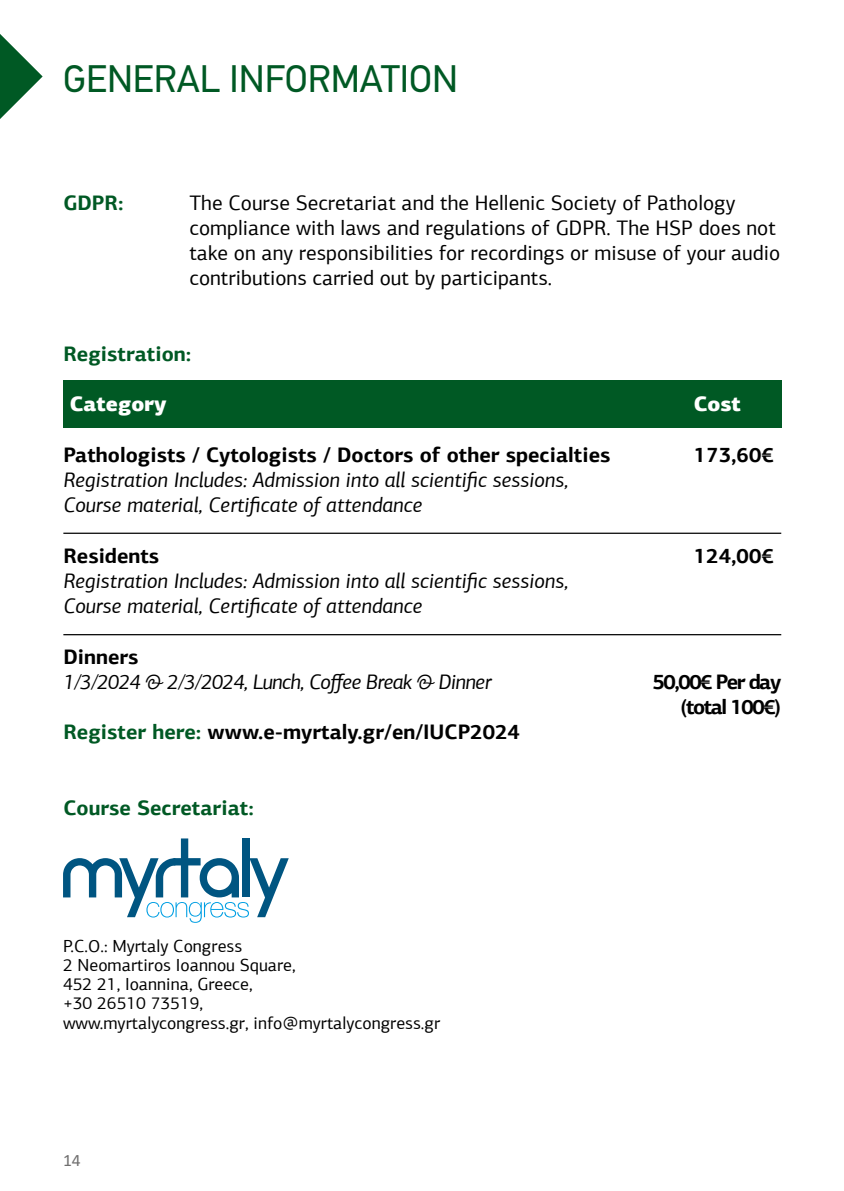
<style>
.page{position:relative;width:844px;height:1191px;background:#fff}
.page>*{position:absolute;margin:0;border:0;box-sizing:border-box;transform-origin:0 0}
.t1{font:38.5px "PFDIN Text Pro";color:#005924}
.t2{font:21px/25.2px "PF Agora Sans Pro";color:#000}
.t3{font:italic 21px/25.2px "PF Agora Sans Pro";color:#000}
.t4{font:700 21px "PF Agora Sans Pro";color:#000}
.t5{font:italic 21px "PF Agora Sans Pro";letter-spacing:-.03em;color:#000}
.t6{font:700 21px "PF Agora Sans Pro";color:#005924}
.t7{font:700 21px/25.2px "PF Agora Sans Pro";letter-spacing:-.07em;color:#000;text-align:right}
.t8{font:900 21px "PF Agora Sans Pro";color:#fff}
.t9{font:17.5px/19.2px "PF Agora Sans Pro";color:#000}
.t10{font:17.5px "Calibri";color:#706f6f}
.s1{color:#005924}
</style>
<div class="page">
<div style="left:63px;top:381px;width:718px;height:47px;background:#005924"></div>
<svg style="left:63px;top:838px;width:226px;height:84px"></svg>
<hr style="left:63px;top:532px;width:718px;height:2px;background:#000">
<hr style="left:63px;top:634px;width:718px;height:1px;background:#000">
<svg style="left:0;top:34px;width:43px;height:85px"></svg>
<h1 class="t1" style="left:63px;top:56px;width:396px">GENERAL INFORMATION</h1>
<p class="t6" style="left:63px;top:189px;width:62px">GDPR:</p>
<p class="t2" style="left:189px;top:190px;width:592px">The Course Secretariat and the Hellenic Society of Pathology compliance with laws and regulations of GDPR. The HSP does not take on any responsibilities for recordings or misuse of your audio contributions carried out by participants.</p>
<p class="t6" style="left:63px;top:340px;width:129px">Registration:</p>
<p class="t8" style="left:70px;top:390px;width:98px">Category</p>
<p class="t8" style="left:693px;top:390px;width:49px">Cost</p>
<p class="t4" style="left:63px;top:441px;width:548px">Pathologists / Cytologists / Doctors of other specialties</p>
<p class="t4" style="left:693px;top:441px;width:81px">173,60€</p>
<p class="t3" style="left:63px;top:467px;width:506px">Registration Includes: Admission into all scientific sessions,<br>Course material, Certificate of attendance</p>
<p class="t4" style="left:63px;top:542px;width:97px">Residents</p>
<p class="t4" style="left:693px;top:542px;width:81px">124,00€</p>
<p class="t3" style="left:63px;top:568px;width:506px">Registration Includes: Admission into all scientific sessions,<br>Course material, Certificate of attendance</p>
<p class="t4" style="left:63px;top:643px;width:77px">Dinners</p>
<p class="t5" style="left:63px;top:669px;width:429px">1/3/2024 &amp; 2/3/2024, Lunch, Coffee Break &amp; Dinner</p>
<p class="t7" style="left:652px;top:668px;width:130px">50,00€ Per day (total 100€)</p>
<p class="t4" style="left:63px;top:718px;width:458px"><span class="s1">Register here:</span> www.e-myrtaly.gr/en/IUCP2024</p>
<p class="t6" style="left:63px;top:794px;width:192px">Course Secretariat:</p>
<p class="t9" style="left:63px;top:936px;width:378px">P.C.O.: Myrtaly Congress<br>2 Neomartiros Ioannou Square,<br>452 21, Ioannina, Greece,<br>+30 26510 73519,<br>www.myrtalycongress.gr, info@myrtalycongress.gr</p>
<p class="t10" style="left:63px;top:1147px;width:19px">14</p>
</div>
